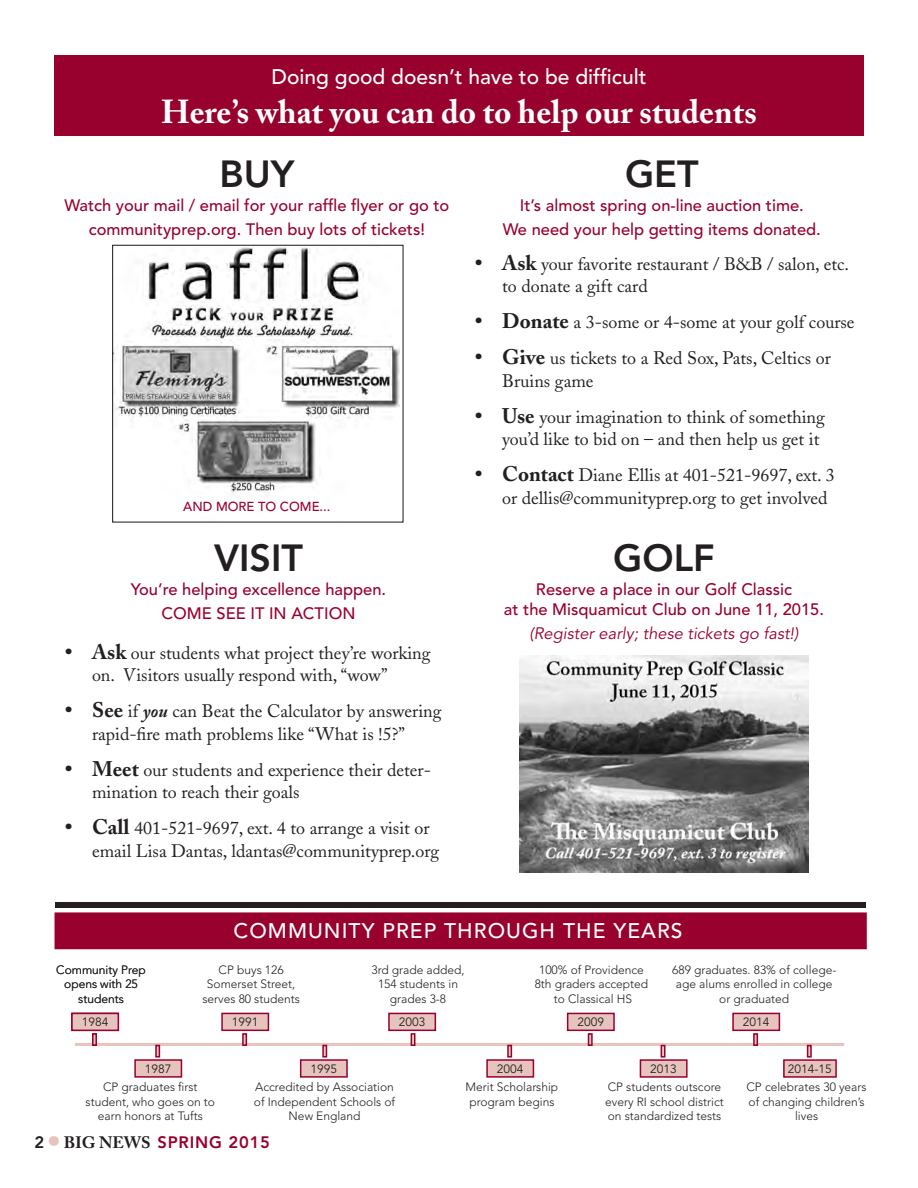
<style>
.page{position:relative;width:918px;height:1188px;background:#fff}
.page>*{position:absolute;margin:0;border:0;box-sizing:border-box;transform-origin:0 0}
.t1{font:800 37.5px "Avenir";color:#231f20}
.t2{font:700 33px "Adobe Caslon";color:#fff}
.t3{font:500 21px "Avenir";color:#fff}
.t4{font:500 21px "Avenir";letter-spacing:.05em;color:#fff}
.t5{font:18px/22.5px "Adobe Caslon";color:#231f20}
.t6{font:500 16.5px "Avenir";color:#98012d}
.t7{font:italic 16.5px "Avenir";color:#98012d}
.t8{font:800 16.5px "Avenir";letter-spacing:.05em;color:#98012d}
.t9{font:500 13.05px "Avenir";color:#98012d}
.t10{font:300 12px/14.4px "Avenir";color:#231f20;text-align:center}
.t11{font:12px "Avenir";color:#231f20}
.s1{font-weight:700;font-size:21px}
.s2{font-weight:700;font-style:italic}
.s3{color:#231f20}
.s4{font-family:"Adobe Caslon";font-weight:700;font-size:36px;color:#e7c3be}
.s5{font-family:"Adobe Caslon";font-weight:700;color:#231f20}
</style>
<div class="page">
<img style="left:114px;top:247px;width:285px;height:249px">
<div style="left:112px;top:245px;width:292px;height:278px;border:1px solid #231f20"></div>
<div style="left:54px;top:55px;width:810px;height:81px;background:#98012d"></div>
<img style="left:519px;top:656px;width:290px;height:216px">
<div style="left:55px;top:912px;width:812px;height:37px;background:#98012d;border:2px solid #98012d"></div>
<div style="left:55px;top:902px;width:811px;height:6px;background:#231f20"></div>
<hr style="left:75px;top:1043px;width:769px;height:3px;background:#e7c3be">
<div style="left:222px;top:1013px;width:46px;height:17px;background:#e7c3be"></div>
<div style="left:221px;top:1013px;width:48px;height:18px;border:2px solid #98012d"></div>
<div style="left:389px;top:1013px;width:46px;height:17px;background:#e7c3be"></div>
<div style="left:388px;top:1013px;width:48px;height:18px;border:2px solid #98012d"></div>
<div style="left:568px;top:1013px;width:46px;height:17px;background:#e7c3be"></div>
<div style="left:567px;top:1013px;width:48px;height:18px;border:2px solid #98012d"></div>
<div style="left:733px;top:1013px;width:46px;height:17px;background:#e7c3be"></div>
<div style="left:732px;top:1013px;width:48px;height:18px;border:2px solid #98012d"></div>
<svg style="left:242px;top:1033px;width:5px;height:13px"></svg>
<svg style="left:411px;top:1033px;width:5px;height:13px"></svg>
<svg style="left:588px;top:1033px;width:5px;height:13px"></svg>
<svg style="left:753px;top:1033px;width:5px;height:13px"></svg>
<div style="left:135px;top:1060px;width:46px;height:17px;background:#e7c3be"></div>
<div style="left:134px;top:1059px;width:48px;height:19px;border:2px solid #98012d"></div>
<div style="left:301px;top:1060px;width:46px;height:17px;background:#e7c3be"></div>
<div style="left:300px;top:1059px;width:48px;height:19px;border:2px solid #98012d"></div>
<div style="left:487px;top:1060px;width:46px;height:17px;background:#e7c3be"></div>
<div style="left:486px;top:1059px;width:48px;height:19px;border:2px solid #98012d"></div>
<div style="left:640px;top:1060px;width:47px;height:17px;background:#e7c3be"></div>
<div style="left:640px;top:1059px;width:48px;height:19px;border:2px solid #98012d"></div>
<div style="left:784px;top:1060px;width:52px;height:17px;background:#e7c3be"></div>
<div style="left:783px;top:1059px;width:54px;height:19px;border:2px solid #98012d"></div>
<svg style="left:155px;top:1045px;width:5px;height:13px"></svg>
<svg style="left:322px;top:1045px;width:5px;height:13px"></svg>
<svg style="left:507px;top:1045px;width:5px;height:13px"></svg>
<svg style="left:661px;top:1045px;width:5px;height:13px"></svg>
<svg style="left:807px;top:1045px;width:5px;height:13px"></svg>
<div style="left:72px;top:1013px;width:46px;height:17px;background:#e7c3be"></div>
<div style="left:71px;top:1013px;width:48px;height:18px;border:2px solid #98012d"></div>
<svg style="left:92px;top:1033px;width:5px;height:13px"></svg>
<p class="t3" style="left:271px;top:64px;width:377px">Doing good doesn’t have to be difficult</p>
<p class="t2" style="left:161px;top:92px;width:597px">Here’s what you can do to help our students</p>
<p class="t1" style="left:219px;top:152px;width:76px">BUY</p>
<p class="t6" style="left:64px;top:196px;width:386px">Watch your mail / email for your raffle flyer or go to</p>
<p class="t6" style="left:89px;top:220px;width:338px">communityprep.org. Then buy lots of tickets!</p>
<p class="t9" style="left:183px;top:499px;width:149px">AND MORE TO COME...</p>
<p class="t1" style="left:214px;top:536px;width:90px">VISIT</p>
<p class="t6" style="left:131px;top:580px;width:257px">You’re helping excellence happen.</p>
<p class="t6" style="left:162px;top:604px;width:195px">COME SEE IT IN ACTION</p>
<p class="t5" style="left:92px;top:642px;width:340px;text-indent:-27px"><span class="s1">• Ask</span> our students what project they’re working on. Visitors usually respond with, “wow”</p>
<p class="t5" style="left:65px;top:700px;width:378px;text-align:center"><span class="s1">• See</span> if <span class="s2">you</span> can Beat the Calculator by answering rapid-fire math problems like “What is !5?”</p>
<p class="t5" style="left:92px;top:759px;width:341px;text-indent:-27px"><span class="s1">• Meet</span> our students and experience their deter&shy;mination to reach their goals</p>
<p class="t5" style="left:92px;top:817px;width:349px;text-indent:-27px"><span class="s1">• Call</span> 401-521-9697, ext. 4 to arrange a visit or email Lisa Dantas, ldantas@communityprep.org</p>
<p class="t1" style="left:625px;top:152px;width:75px">GET</p>
<p class="t6" style="left:520px;top:196px;width:285px">It’s almost spring on-line auction time.</p>
<p class="t6" style="left:503px;top:220px;width:319px">We need your help getting items donated.</p>
<p class="t5" style="left:502px;top:253px;width:348px;text-indent:-27px"><span class="s1">• Ask</span> your favorite restaurant / B&amp;B / salon, etc. to donate a gift card</p>
<p class="t5" style="left:475px;top:311px;width:381px"><span class="s1">• Donate</span> a 3-some or 4-some at your golf course</p>
<p class="t5" style="left:502px;top:347px;width:330px;text-indent:-27px"><span class="s1">• Give</span> us tickets to a Red Sox, Pats, Celtics or<br>Bruins game</p>
<p class="t5" style="left:502px;top:406px;width:324px;text-indent:-27px"><span class="s1">• Use</span> your imagination to think of something you’d like to bid on – and then help us get it</p>
<p class="t5" style="left:502px;top:464px;width:334px;text-indent:-27px"><span class="s1">• Contact</span> Diane Ellis at 401-521-9697, ext. 3 or dellis@communityprep.org to get involved</p>
<p class="t1" style="left:613px;top:536px;width:103px">GOLF</p>
<p class="t6" style="left:536px;top:580px;width:258px">Reserve a place in our Golf Classic</p>
<p class="t6" style="left:504px;top:599px;width:322px">at the Misquamicut Club on June 11, 2015.</p>
<p class="t7" style="left:530px;top:624px;width:270px">(Register early; these tickets go fast!)</p>
<p class="t10" style="left:56px;top:963px;width:91px">Community Prep</p>
<p class="t10" style="left:64px;top:977px;width:75px">opens with 25</p>
<p class="t10" style="left:78px;top:991px;width:47px">students</p>
<p class="t11" style="left:82px;top:1015px;width:28px">1984</p>
<p class="t4" style="left:234px;top:918px;width:451px">COMMUNITY PREP THROUGH THE YEARS</p>
<p class="t10" style="left:219px;top:963px;width:66px">CP buys 126</p>
<p class="t10" style="left:202px;top:977px;width:99px">Somerset Street, serves 80 students</p>
<p class="t10" style="left:371px;top:963px;width:95px">3rd grade added,</p>
<p class="t10" style="left:378px;top:977px;width:82px">154 students in</p>
<p class="t10" style="left:390px;top:991px;width:58px">grades 3-8</p>
<p class="t10" style="left:539px;top:963px;width:106px">100% of Providence</p>
<p class="t10" style="left:535px;top:977px;width:115px">8th graders accepted</p>
<p class="t10" style="left:554px;top:991px;width:80px">to Classical HS</p>
<p class="t10" style="left:672px;top:963px;width:166px">689 graduates. 83% of college&shy;age alums enrolled in college or graduated</p>
<p class="t11" style="left:232px;top:1015px;width:28px">1991</p>
<p class="t11" style="left:399px;top:1015px;width:28px">2003</p>
<p class="t11" style="left:577px;top:1015px;width:28px">2009</p>
<p class="t11" style="left:743px;top:1015px;width:28px">2014</p>
<p class="t11" style="left:145px;top:1062px;width:28px">1987</p>
<p class="t11" style="left:311px;top:1062px;width:28px">1995</p>
<p class="t11" style="left:497px;top:1062px;width:28px">2004</p>
<p class="t11" style="left:650px;top:1062px;width:28px">2013</p>
<p class="t11" style="left:788px;top:1062px;width:46px">2014-15</p>
<p class="t10" style="left:86px;top:1080px;width:131px">CP graduates first student, who goes on to earn honors at Tufts</p>
<p class="t10" style="left:254px;top:1080px;width:143px">Accredited by Association of Independent Schools of<br>New England</p>
<p class="t10" style="left:466px;top:1080px;width:94px">Merit Scholarship</p>
<p class="t10" style="left:605px;top:1080px;width:120px;text-align:left">CP students outscore every RI school district on standardized tests</p>
<p class="t10" style="left:747px;top:1080px;width:122px">CP celebrates 30 years of changing children’s lives</p>
<p class="t10" style="left:469px;top:1094px;width:87px">program begins</p>
<p class="t8" style="left:35px;top:1133px;width:237px"><span class="s3">2</span> <span class="s4">•</span> <span class="s5">BIG NEWS</span> SPRING 2015</p>
</div>
